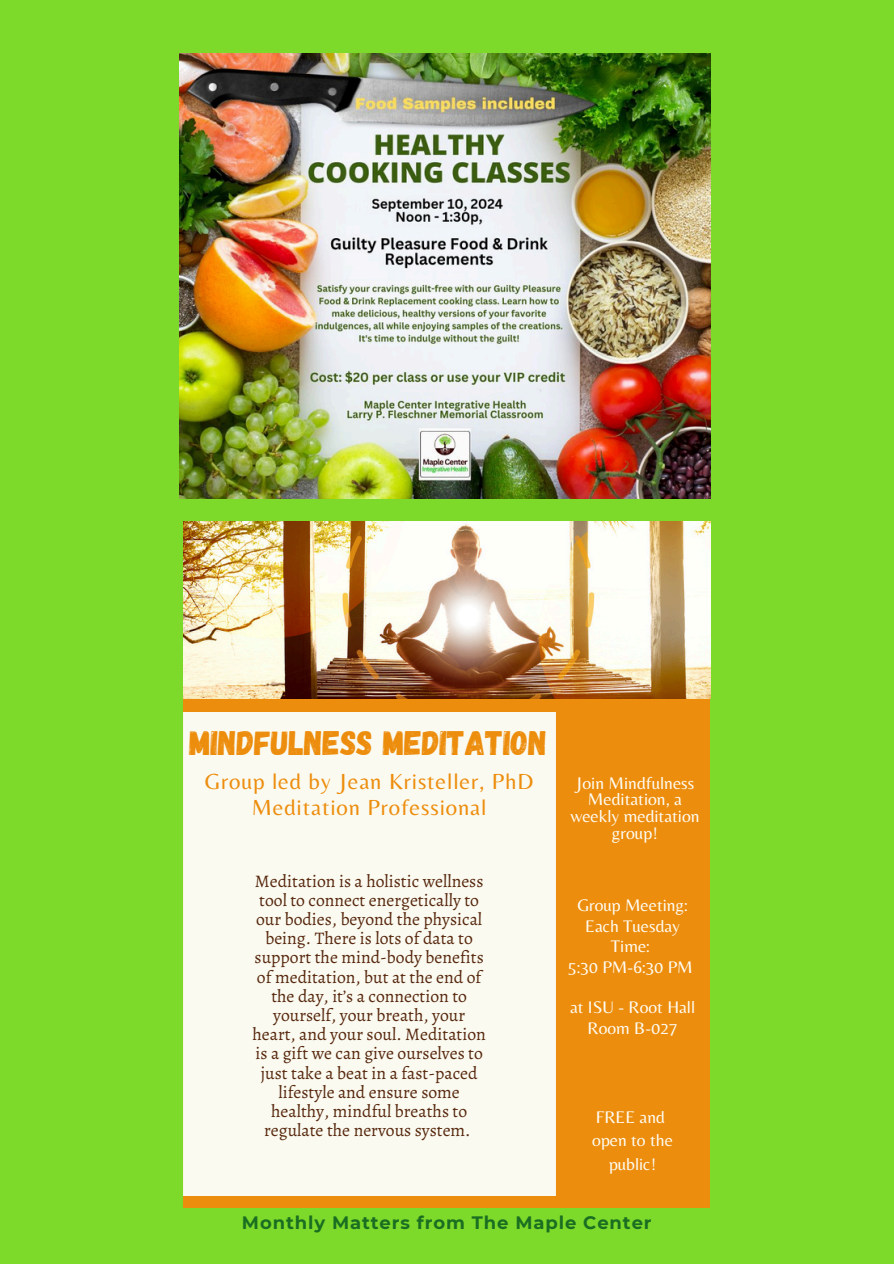
<style>
.page{position:relative;width:894px;height:1264px;background:#fff}
.page>*{position:absolute;margin:0;border:0;box-sizing:border-box;transform-origin:0 0}
.t1{font:34.05px "Gagalin";color:#ed8d0d}
.t2{font:22.65px/26.2px "Belleza";letter-spacing:.04em;color:#ed8d0d;text-align:center}
.t3{font:700 18px "Montserrat";letter-spacing:.05em;color:#1a6e21}
.t4{font:17.7px/19.2px "Alegreya";color:#57270d;text-align:center}
.t5{font:17.55px/16.8px "Belleza";color:#fefcf3;text-align:center}
</style>
<div class="page">
<div style="left:0;top:0;width:893px;height:1263px;background:#7dd92a"></div>
<div style="left:183px;top:521px;width:526px;height:686px;background:#ed8d0d"></div>
<div style="left:183px;top:712px;width:372px;height:483px;background:#fafaf0"></div>
<img style="left:183px;top:521px;width:527px;height:177px">
<img style="left:180px;top:54px;width:530px;height:444px">
<p class="t1" style="left:189px;top:720px;width:359px">MINDFULNESS MEDITATION</p>
<p class="t2" style="left:205px;top:767px;width:330px">Group led by Jean Kristeller, PhD<br>Meditation Professional</p>
<p class="t5" style="left:570px;top:774px;width:131px">Join Mindfulness<br>Meditation, a weekly meditation group!</p>
<h1 class="t4" style="left:254px;top:871px;width:230px">Meditation is a holistic wellness tool to connect energetically to our bodies, beyond the physical being. There is lots of data to support the mind-body benefits of meditation, but at the end of the day, it’s a connection to yourself, your breath, your</h1>
<h2 class="t4" style="left:252px;top:1024px;width:235px">heart, and your soul. Meditation is a gift we can give ourselves to just take a beat in a fast-paced lifestyle and ensure some healthy, mindful breaths to regulate the nervous system.</h2>
<p class="t5" style="left:577px;top:894px;width:112px;line-height:20.4px">Group Meeting:<br>Each Tuesday<br>Time:</p>
<p class="t5" style="left:568px;top:958px;width:126px">5:30 PM-6:30 PM</p>
<p class="t5" style="left:570px;top:997px;width:126px;line-height:20.4px">at ISU - Root Hall<br>Room B-027</p>
<p class="t5" style="left:595px;top:1108px;width:71px">FREE and</p>
<p class="t5" style="left:592px;top:1128px;width:82px;line-height:23.4px">open to the public!</p>
<p class="t3" style="left:242px;top:1211px;width:411px">Monthly Matters from The Maple Center</p>
</div>
